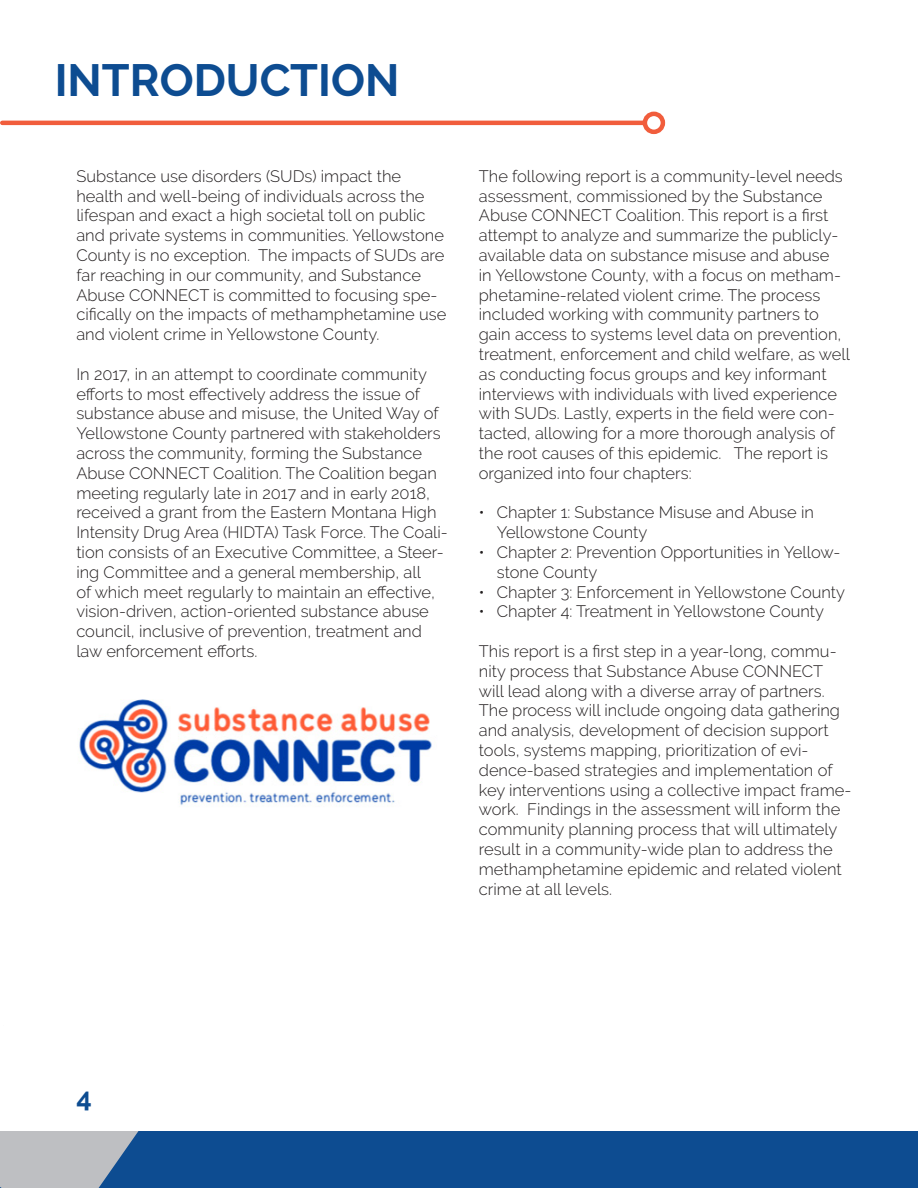
<style>
.page{position:relative;width:918px;height:1188px;background:#fff}
.page>*{position:absolute;margin:0;border:0;box-sizing:border-box;transform-origin:0 0}
.t1{font:700 45px "Raleway";color:#0d4c91}
.t2{font:700 27px "Raleway";color:#0d4c91}
.t3{font:300 16.5px/19.8px "Raleway";color:#231f20}
</style>
<div class="page">
<div style="left:1px;top:1131px;width:917px;height:57px;background:#0d4c91"></div>
<svg style="left:0;top:1131px;width:139px;height:57px;background:#a3aeba"></svg>
<hr style="left:2px;top:121px;width:643px;height:4px;background:#f15d3c">
<div style="left:643px;top:112px;width:22px;height:22px;border:4px solid #f15d3c;border-radius:50%"></div>
<img style="left:79px;top:699px;width:353px;height:107px">
<p class="t1" style="left:55px;top:55px;width:346px">INTRODUCTION</p>
<p class="t3" style="left:76px;top:166px;width:371px">Substance use disorders (SUDs) impact the health and well-being of individuals across the lifespan and exact a high societal toll on public and private systems in communities. Yellowstone County is no exception. The impacts of SUDs are far reaching in our community, and Substance Abuse CONNECT is committed to focusing spe&shy;cifically on the impacts of methamphetamine use and violent crime in Yellowstone County.</p>
<p class="t3" style="left:76px;top:364px;width:373px">In 2017, in an attempt to coordinate community efforts to most effectively address the issue of substance abuse and misuse, the United Way of Yellowstone County partnered with stakeholders across the community, forming the Substance Abuse CONNECT Coalition. The Coalition began meeting regularly late in 2017 and in early 2018, received a grant from the Eastern Montana High Intensity Drug Area (HIDTA) Task Force. The Coali&shy;tion consists of an Executive Committee, a Steer&shy;ing Committee and a general membership, all<br>of which meet regularly to maintain an effective, vision-driven, action-oriented substance abuse council, inclusive of prevention, treatment and law enforcement efforts.</p>
<p class="t3" style="left:479px;top:166px;width:373px">The following report is a community-level needs assessment, commissioned by the Substance Abuse CONNECT Coalition. This report is a first attempt to analyze and summarize the publicly&shy;available data on substance misuse and abuse<br>in Yellowstone County, with a focus on metham&shy;phetamine-related violent crime. The process included working with community partners to gain access to systems level data on prevention, treatment, enforcement and child welfare, as well as conducting focus groups and key informant interviews with individuals with lived experience with SUDs. Lastly, experts in the field were con&shy;tacted, allowing for a more thorough analysis of the root causes of this epidemic. The report is organized into four chapters:</p>
<p class="t3" style="left:497px;top:503px;width:319px;text-indent:-18px">• Chapter 1: Substance Misuse and Abuse in<br>Yellowstone County</p>
<p class="t3" style="left:497px;top:542px;width:345px;text-indent:-18px">• Chapter 2: Prevention Opportunities in Yellow&shy;stone County</p>
<p class="t3" style="left:479px;top:582px;width:368px">• Chapter 3: Enforcement in Yellowstone County</p>
<p class="t3" style="left:479px;top:602px;width:347px">• Chapter 4: Treatment in Yellowstone County</p>
<p class="t3" style="left:479px;top:641px;width:374px">This report is a first step in a year-long, commu&shy;nity process that Substance Abuse CONNECT will lead along with a diverse array of partners.<br>The process will include ongoing data gathering and analysis, development of decision support tools, systems mapping, prioritization of evi&shy;dence-based strategies and implementation of key interventions using a collective impact frame&shy;work. Findings in the assessment will inform the community planning process that will ultimately result in a community-wide plan to address the methamphetamine epidemic and related violent crime at all levels.</p>
<p class="t2" style="left:76px;top:1082px;width:17px">4</p>
</div>
